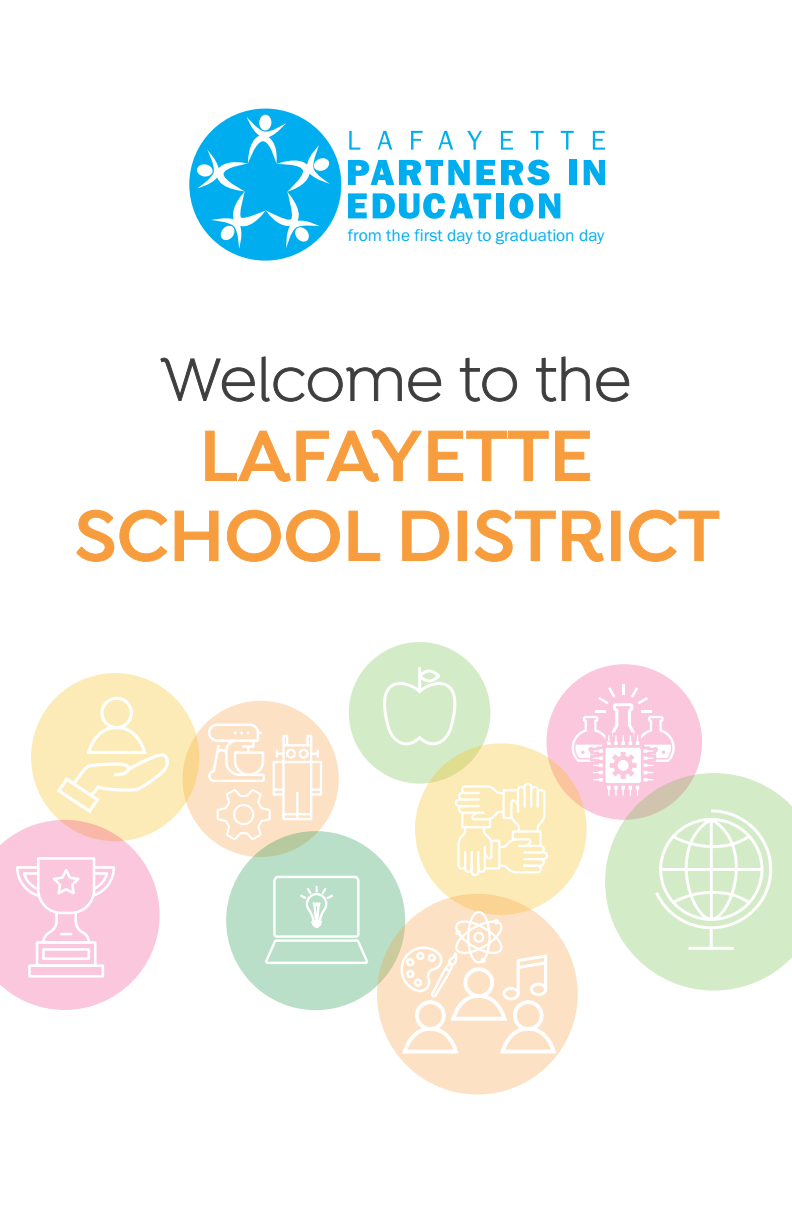
<style>
.page{position:relative;width:792px;height:1224px;background:#fff}
.page>*{position:absolute;margin:0;border:0;box-sizing:border-box;transform-origin:0 0}
.t1{font:600 76px/80px "Isidora";color:#f89d3d;text-align:center}
.t2{font:64px "Isidora";color:#3e3e3f}
.t3{font:17.4px "Franklin Gothic URW Boo";color:#00aeef}
</style>
<div class="page">
<div style="left:183px;top:701px;width:156px;height:156px;background:#fce1c5;border-radius:50%"></div>
<svg style="left:208px;top:724px;width:114px;height:118px"></svg>
<svg style="left:160px;top:358px;width:95px;height:44px"></svg>
<svg style="left:261px;top:356px;width:141px;height:46px"></svg>
<svg style="left:408px;top:367px;width:33px;height:35px"></svg>
<svg style="left:460px;top:358px;width:57px;height:44px"></svg>
<svg style="left:536px;top:356px;width:54px;height:46px"></svg>
<svg style="left:596px;top:367px;width:33px;height:35px"></svg>
<svg style="left:205px;top:429px;width:344px;height:53px"></svg>
<svg style="left:555px;top:430px;width:35px;height:51px"></svg>
<svg style="left:76px;top:509px;width:91px;height:53px"></svg>
<svg style="left:174px;top:510px;width:45px;height:51px"></svg>
<svg style="left:226px;top:509px;width:114px;height:53px"></svg>
<svg style="left:348px;top:510px;width:33px;height:51px"></svg>
<svg style="left:402px;top:510px;width:48px;height:51px"></svg>
<div style="left:458px;top:511px;width:9px;height:50px;border:1px solid #f89d3d"></div>
<svg style="left:474px;top:509px;width:82px;height:53px"></svg>
<svg style="left:562px;top:510px;width:42px;height:52px"></svg>
<div style="left:611px;top:511px;width:10px;height:50px;border:1px solid #f89d3d"></div>
<svg style="left:628px;top:509px;width:92px;height:53px"></svg>
<svg style="left:189px;top:109px;width:152px;height:152px"></svg>
<svg style="left:349px;top:131px;width:11px;height:19px"></svg>
<svg style="left:377px;top:131px;width:15px;height:19px"></svg>
<svg style="left:411px;top:131px;width:12px;height:19px"></svg>
<svg style="left:438px;top:131px;width:15px;height:19px"></svg>
<svg style="left:467px;top:131px;width:15px;height:19px"></svg>
<svg style="left:501px;top:131px;width:12px;height:19px"></svg>
<svg style="left:531px;top:131px;width:13px;height:19px"></svg>
<svg style="left:561px;top:131px;width:13px;height:19px"></svg>
<svg style="left:593px;top:131px;width:12px;height:19px"></svg>
<svg style="left:348px;top:160px;width:122px;height:25px"></svg>
<svg style="left:476px;top:160px;width:19px;height:25px"></svg>
<svg style="left:501px;top:160px;width:49px;height:25px"></svg>
<div style="left:569px;top:160px;width:8px;height:25px;background:#00aeef"></div>
<svg style="left:584px;top:160px;width:21px;height:25px"></svg>
<svg style="left:348px;top:193px;width:19px;height:25px"></svg>
<svg style="left:373px;top:193px;width:118px;height:26px"></svg>
<div style="left:496px;top:193px;width:8px;height:25px;background:#00aeef"></div>
<svg style="left:510px;top:193px;width:23px;height:26px"></svg>
<svg style="left:539px;top:193px;width:21px;height:25px"></svg>
<div style="left:546px;top:664px;width:156px;height:156px;background:#fac7dd;border-radius:50%"></div>
<svg style="left:572px;top:684px;width:103px;height:98px"></svg>
<svg style="left:605px;top:773px;width:187px;height:218px;fill:#d4ebc7"></svg>
<svg style="left:655px;top:809px;width:117px;height:141px"></svg>
<div style="left:349px;top:642px;width:141px;height:142px;background:#d4ebc7;border-radius:50%"></div>
<svg style="left:383px;top:667px;width:74px;height:79px"></svg>
<div style="left:226px;top:831px;width:179px;height:179px;background:#b9dfc8;border-radius:50%"></div>
<svg style="left:265px;top:875px;width:104px;height:89px"></svg>
<svg style="left:31px;top:673px;width:168px;height:168px;background:#fce9b3"></svg>
<svg style="left:57px;top:697px;width:115px;height:116px;background:#fdedc0"></svg>
<svg style="left:0;top:820px;width:160px;height:190px"></svg>
<div style="left:36px;top:941px;width:61px;height:26px;border:3px solid #fff"></div>
<div style="left:42px;top:948px;width:48px;height:12px;border:3px solid #fff"></div>
<div style="left:28px;top:964px;width:76px;height:14px;border:3px solid #fff"></div>
<svg style="left:415px;top:743px;width:172px;height:172px;background:#fbe8b4"></svg>
<svg style="left:455px;top:783px;width:93px;height:93px"></svg>
<svg style="left:377px;top:894px;width:201px;height:201px;background:#f9dfbf"></svg>
<div style="left:467px;top:911px;width:24px;height:53px;border:2px solid #fff;border-radius:50%"></div>
<svg style="left:398px;top:916px;width:158px;height:137px"></svg>
<p class="t3" style="left:348px;top:225px;width:258px">from the first day to graduation day</p>
<p class="t2" style="left:161px;top:344px;width:472px">Welcome to the</p>
<p class="t1" style="left:75px;top:419px;width:647px">LAFAYETTE<br>SCHOOL DISTRICT</p>
</div>
